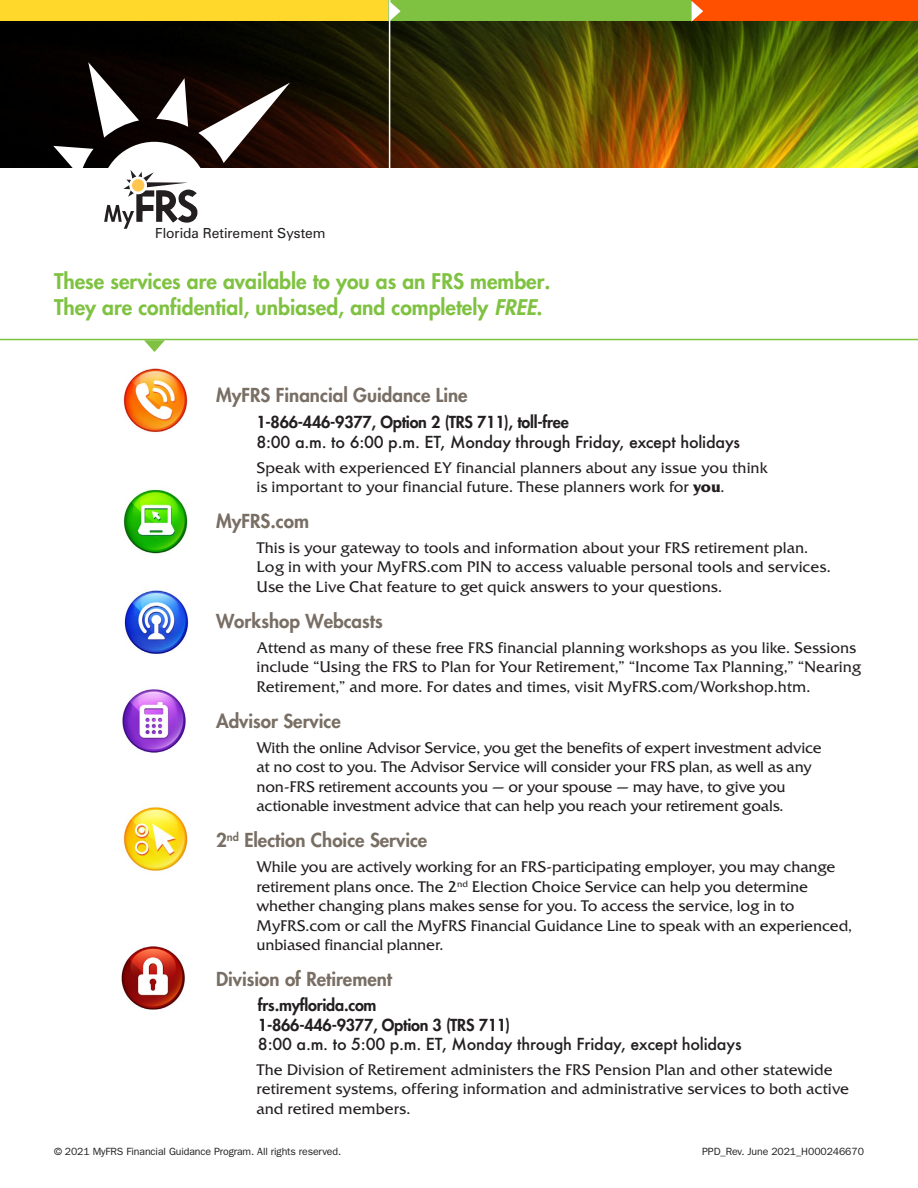
<style>
.page{position:relative;width:918px;height:1188px;background:#fff}
.page>*{position:absolute;margin:0;border:0;box-sizing:border-box;transform-origin:0 0}
.t1{font:800 21px/25.5px "Futura";color:#7fc241}
.t2{font:800 18.75px "Futura";color:#786e64}
.t3{font:500 16.2px "Futura";letter-spacing:-.015em;color:#231f20}
.t4{font:800 16.2px/19.5px "Futura";letter-spacing:-.015em;color:#231f20}
.t5{font:15.3px/19.5px "Friz Quadrata";letter-spacing:-.01em;color:#231f20}
.t6{font:13.95px "Zurich BT";color:#231f20}
.t7{font:10.5px "ITC Franklin Gothic Std";letter-spacing:-.01em;color:#231f20}
.s1{font-style:italic}
.s2{font-weight:700}
</style>
<div class="page">
<img style="left:0;top:21px;width:918px;height:147px">
<div style="left:0;top:0;width:393px;height:21px;background:#ffd82b"></div>
<div style="left:389px;top:0;width:304px;height:21px;background:#7fc241"></div>
<div style="left:691px;top:0;width:227px;height:21px;background:#ff5000"></div>
<svg style="left:390px;top:1px;width:11px;height:21px"></svg>
<svg style="left:691px;top:1px;width:12px;height:21px"></svg>
<svg style="left:156px;top:78px;width:32px;height:49px"></svg>
<svg style="left:88px;top:62px;width:51px;height:76px"></svg>
<svg style="left:198px;top:83px;width:92px;height:80px"></svg>
<svg style="left:53px;top:146px;width:41px;height:22px"></svg>
<div style="left:101px;top:142px;width:107px;height:107px;background:#fff;border-radius:50%"></div>
<svg style="left:104px;top:170px;width:93px;height:59px"></svg>
<hr style="left:389px;top:0;width:1px;height:171px;background:#fff">
<svg style="left:144px;top:340px;width:21px;height:12px"></svg>
<hr style="left:0;top:339px;width:918px;height:1px;background:#7fc241">
<img style="left:123px;top:368px;width:65px;height:65px">
<img style="left:123px;top:489px;width:65px;height:65px">
<img style="left:122px;top:689px;width:64px;height:64px">
<img style="left:123px;top:807px;width:65px;height:64px">
<img style="left:124px;top:590px;width:65px;height:64px">
<img style="left:121px;top:946px;width:64px;height:64px">
<p class="t6" style="left:155px;top:224px;width:172px">Florida Retirement System</p>
<h1 class="t1" style="left:54px;top:269px;width:498px">These services are available to you as an FRS member.<br>They are confidential, unbiased, and completely <span class="s1">FREE</span>.</h1>
<p class="t2" style="left:216px;top:383px;width:253px">MyFRS Financial Guidance Line</p>
<p class="t4" style="left:257px;top:412px;width:314px">1-866-446-9377, Option 2 (TRS 711), toll-free</p>
<p class="t3" style="left:257px;top:431px;width:485px">8:00 a.m. to 6:00 p.m. ET, Monday through Friday, except holidays</p>
<p class="t5" style="left:256px;top:457px;width:513px">Speak with experienced EY financial planners about any issue you think is important to your financial future. These planners work for <span class="s2">you</span>.</p>
<p class="t2" style="left:216px;top:509px;width:95px">MyFRS.com</p>
<p class="t5" style="left:256px;top:538px;width:576px">This is your gateway to tools and information about your FRS retirement plan.<br>Log in with your MyFRS.com PIN to access valuable personal tools and services.<br>Use the Live Chat feature to get quick answers to your questions.</p>
<p class="t2" style="left:216px;top:609px;width:168px">Workshop Webcasts</p>
<p class="t5" style="left:256px;top:638px;width:607px">Attend as many of these free FRS financial planning workshops as you like. Sessions include “Using the FRS to Plan for Your Retirement,” “Income Tax Planning,” “Nearing<br>Retirement,” and more. For dates and times, visit MyFRS.com/Workshop.htm.</p>
<p class="t2" style="left:216px;top:709px;width:126px">Advisor Service</p>
<p class="t5" style="left:256px;top:738px;width:567px">With the online Advisor Service, you get the benefits of expert investment advice at no cost to you. The Advisor Service will consider your FRS plan, as well as any non-FRS retirement accounts you — or your spouse — may have, to give you actionable investment advice that can help you reach your retirement goals.</p>
<p class="t2" style="left:216px;top:828px;width:213px">2<sup>nd</sup> Election Choice Service</p>
<p class="t5" style="left:256px;top:857px;width:597px">While you are actively working for an FRS-participating employer, you may change retirement plans once. The 2<sup>nd</sup> Election Choice Service can help you determine whether changing plans makes sense for you. To access the service, log in to MyFRS.com or call the MyFRS Financial Guidance Line to speak with an experienced, unbiased financial planner.</p>
<p class="t2" style="left:216px;top:967px;width:178px">Division of Retirement</p>
<p class="t4" style="left:258px;top:995px;width:254px">frs.myflorida.com<br>1-866-446-9377, Option 3 (TRS 711)</p>
<p class="t3" style="left:258px;top:1033px;width:485px">8:00 a.m. to 5:00 p.m. ET, Monday through Friday, except holidays</p>
<p class="t5" style="left:256px;top:1060px;width:594px">The Division of Retirement administers the FRS Pension Plan and other statewide retirement systems, offering information and administrative services to both active and retired members.</p>
<p class="t7" style="left:702px;top:1146px;width:163px">PPD_Rev. June 2021_H000246670</p>
<p class="t7" style="left:54px;top:1146px;width:289px">© 2021 MyFRS Financial Guidance Program. All rights reserved.</p>
</div>
